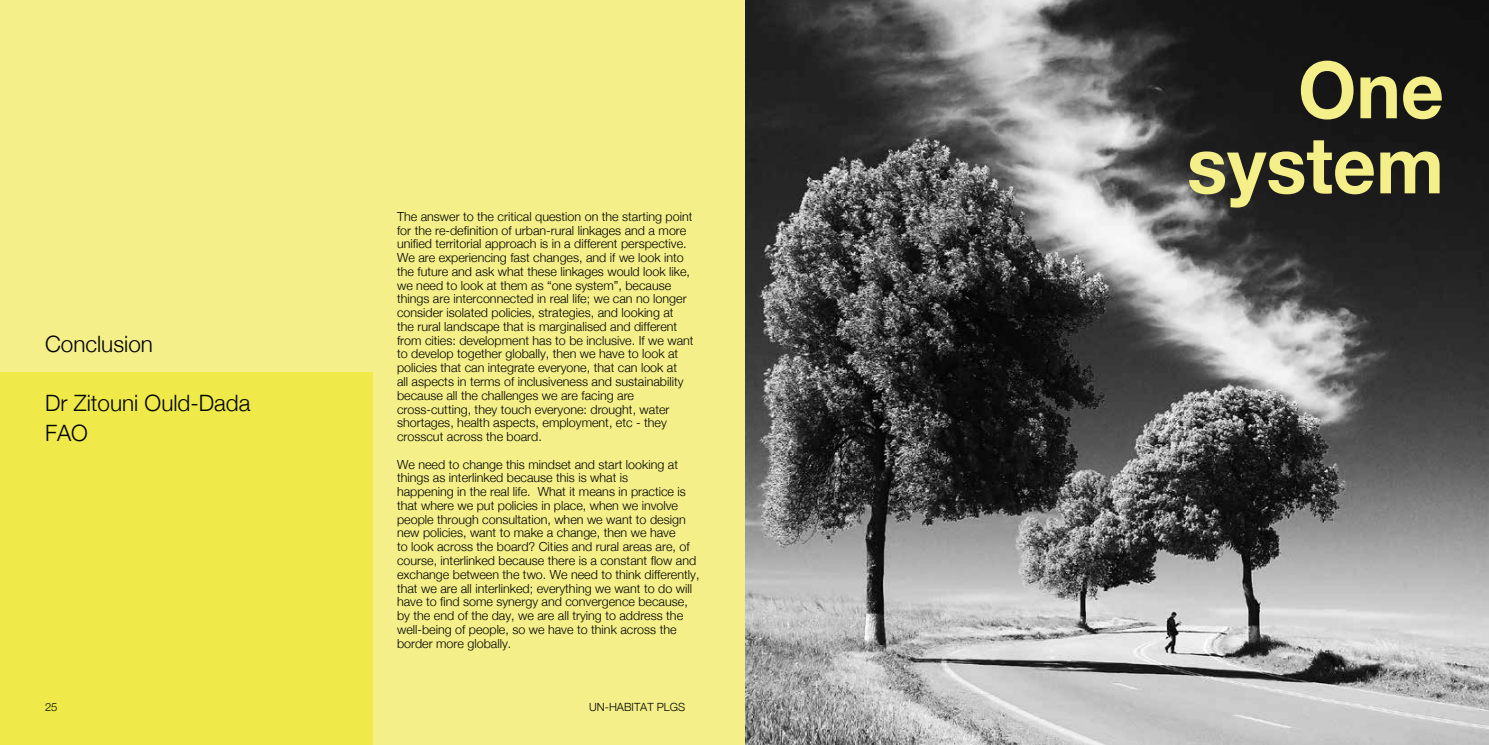
<style>
.page{position:relative;width:1489px;height:745px;background:#fff}
.page>*{position:absolute;margin:0;border:0;box-sizing:border-box;transform-origin:0 0}
.t1{font:700 78.75px/75px "Helvetica Neue";color:#f4ef88;text-align:right;scale:.95 1}
.t2{font:300 22.5px/30px "Helvetica Neue";color:#000}
.t3{font:300 12.5px/13.8px "Helvetica Neue";color:#000}
.t4{font:300 11.25px "Helvetica Neue";color:#000}
</style>
<div class="page">
<img style="left:744px;top:0;width:744px;height:744px">
<div style="left:0;top:0;width:744px;height:744px;background:#f4ef88"></div>
<div style="left:0;top:372px;width:372px;height:372px;background:#efea49"></div>
<h2 class="t2" style="left:45px;top:328px;width:109px">Conclusion</h2>
<h2 class="t2" style="left:45px;top:387px;width:207px">Dr Zitouni Ould-Dada<br>FAO</h2>
<p class="t3" style="left:397px;top:209px;width:298px">The answer to the critical question on the starting point for the re-definition of urban-rural linkages and a more unified territorial approach is in a different perspective.<br>We are experiencing fast changes, and if we look into the future and ask what these linkages would look like, we need to look at them as “one system”, because things are interconnected in real life; we can no longer consider isolated policies, strategies, and looking at the rural landscape that is marginalised and different from cities: development has to be inclusive. If we want to develop together globally, then we have to look at policies that can integrate everyone, that can look at<br>all aspects in terms of inclusiveness and sustainability because all the challenges we are facing are cross-cutting, they touch everyone: drought, water shortages, health aspects, employment, etc - they crosscut across the board.</p>
<p class="t3" style="left:397px;top:456px;width:304px">We need to change this mindset and start looking at things as interlinked because this is what is<br>happening in the real life. What it means in practice is that where we put policies in place, when we involve people through consultation, when we want to design new policies, want to make a change, then we have<br>to look across the board? Cities and rural areas are, of course, interlinked because there is a constant flow and exchange between the two. We need to think differently, that we are all interlinked; everything we want to do will have to find some synergy and convergence because, by the end of the day, we are all trying to address the well-being of people, so we have to think across the border more globally.</p>
<p class="t4" style="left:45px;top:699px;width:14px">25</p>
<p class="t4" style="left:589px;top:699px;width:98px">UN-HABITAT PLGS</p>
<h1 class="t1" style="left:1186px;top:51px;width:272px">One system</h1>
</div>
